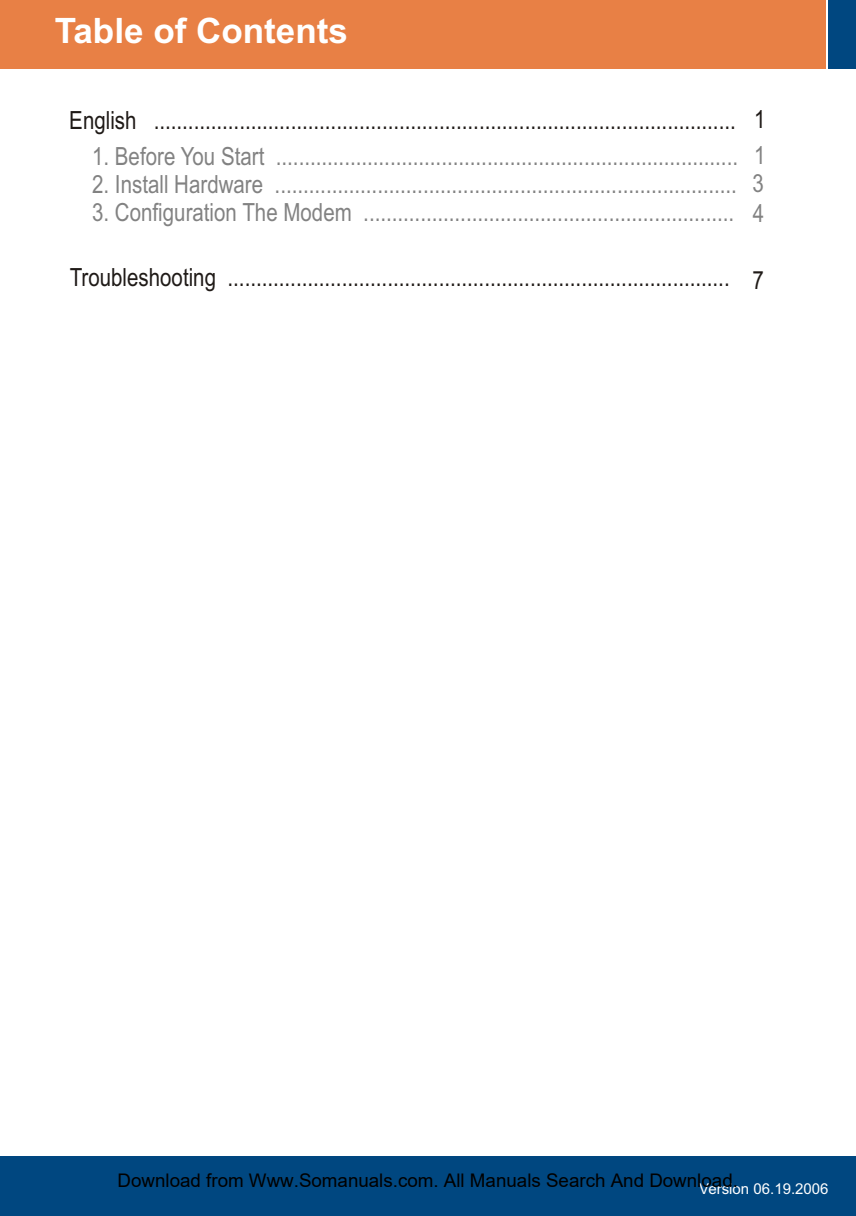
<style>
.page{position:relative;width:856px;height:1216px;background:#fff}
.page>*{position:absolute;margin:0;border:0;box-sizing:border-box;transform-origin:0 0}
.t1{font:900 37.5px "Arial";color:#fff}
.t2{font:700 35px "Arial";color:#fff}
.t3{font:25px/29px "Arial Narrow";color:#828282;text-align:justify}
.t4{font:25px "Arial Narrow";color:#1f1a17}
.t5{font:18.75px "Arial";color:#000}
.t6{font:15px "Arial";color:#fff}
</style>
<div class="page">
<div style="left:0;top:1155px;width:855px;height:60px;background:#004780"></div>
<div style="left:0;top:0;width:825px;height:68px;background:#e88045"></div>
<div style="left:828px;top:0;width:27px;height:68px;background:#004780"></div>
<h2 class="t2" style="left:55px;top:18px;width:294px">Table of Contents</h2>
<h1 class="t1" style="left:48px;top:29px;width:367px">Table of Contents</h1>
<p class="t4" style="left:69px;top:111px;width:667px">English ......................................................................................................</p>
<p class="t3" style="left:92px;top:144px;width:174px">1. Before You Start</p>
<p class="t3" style="left:92px;top:172px;width:645px">2. Install Hardware .................................................................................</p>
<p class="t3" style="left:92px;top:200px;width:261px">3. Configuration The Modem</p>
<p class="t3" style="left:276px;top:144px;width:463px">.................................................................................</p>
<p class="t3" style="left:363px;top:200px;width:372px">.................................................................</p>
<p class="t4" style="left:70px;top:267px;width:661px">Troubleshooting ........................................................................................</p>
<p class="t4" style="left:753px;top:109px;width:13px">1</p>
<p class="t3" style="left:752px;top:143px;width:14px">1<br>3<br>4</p>
<p class="t4" style="left:752px;top:270px;width:13px">7</p>
<p class="t5" style="left:117px;top:1169px;width:621px">Download from Www.Somanuals.com. All Manuals Search And Download.</p>
<p class="t6" style="left:698px;top:1182px;width:131px">Version 06.19.2006</p>
</div>
